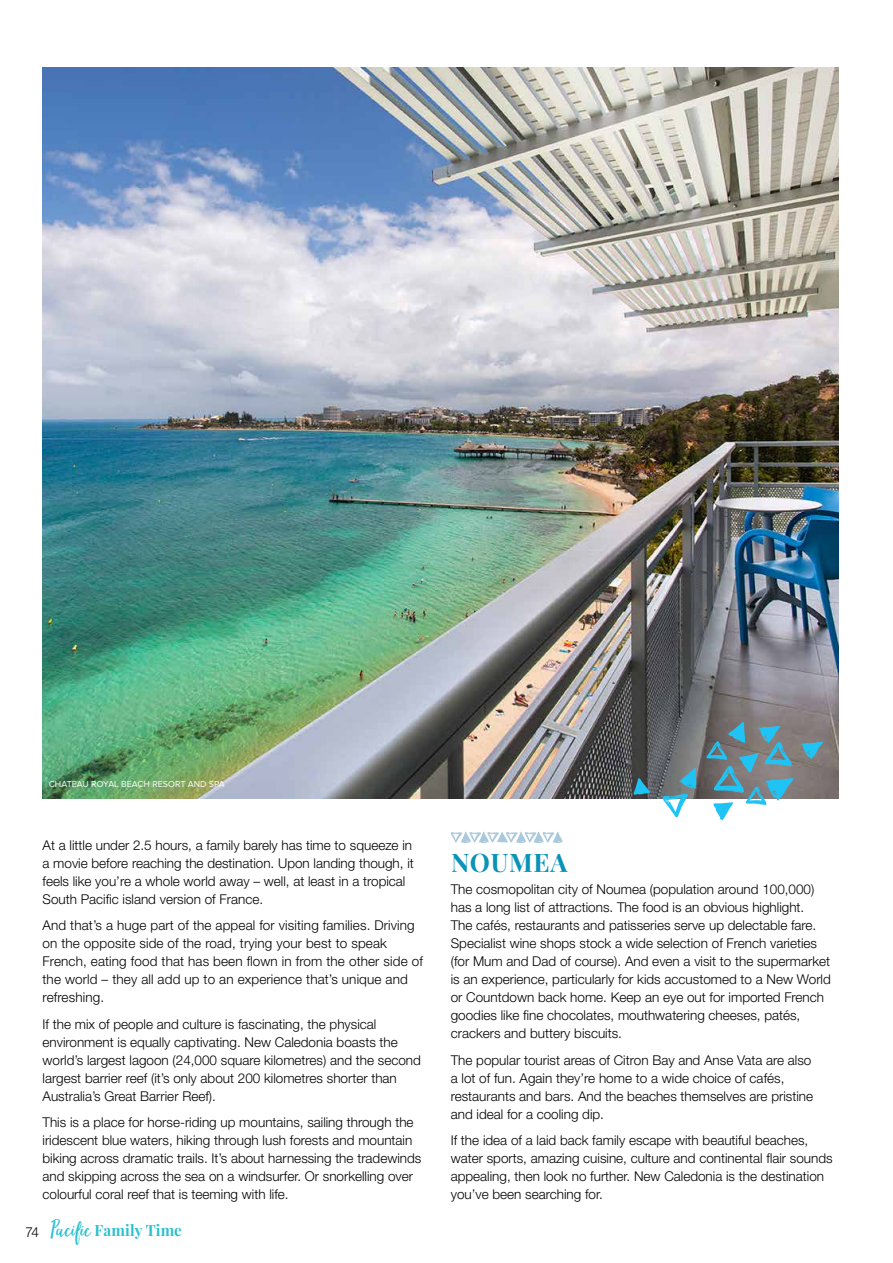
<style>
.page{position:relative;width:893px;height:1263px;background:#fff}
.page>*{position:absolute;margin:0;border:0;box-sizing:border-box;transform-origin:0 0}
.t1{font:700 25.5px "Playfair Display";letter-spacing:.03em;color:#0a93b7}
.t2{font:700 15.45px "Playfair Display";letter-spacing:.01em;color:#28c0d0}
.t3{font:300 13.5px/18px "Helvetica Neue LT Std";color:#000}
.t4{font:9px "Proxima Nova";color:#fff}
.s1{font-family:"Hello Beautiful";font-weight:400;font-size:27.75px}
</style>
<div class="page">
<svg style="left:451px;top:831px;width:112px;height:12px"></svg>
<img style="left:43px;top:67px;width:795px;height:731px">
<svg style="left:801px;top:742px;width:22px;height:17px"></svg>
<svg style="left:706px;top:722px;width:87px;height:99px"></svg>
<svg style="left:663px;top:768px;width:33px;height:49px"></svg>
<svg style="left:633px;top:778px;width:17px;height:17px"></svg>
<p class="t4" style="left:49px;top:779px;width:177px">CHATEAU ROYAL BEACH RESORT AND SPA</p>
<p class="t3" style="left:43px;top:835px;width:373px">At a little under 2.5 hours, a family barely has time to squeeze in a movie before reaching the destination. Upon landing though, it feels like you’re a whole world away – well, at least in a tropical South Pacific island version of France.</p>
<p class="t3" style="left:43px;top:916px;width:382px">And that’s a huge part of the appeal for visiting families. Driving on the opposite side of the road, trying your best to speak French, eating food that has been flown in from the other side of the world – they all add up to an experience that’s unique and refreshing.</p>
<p class="t3" style="left:43px;top:1014px;width:380px">If the mix of people and culture is fascinating, the physical environment is equally captivating. New Caledonia boasts the world’s largest lagoon (24,000 square kilometres) and the second largest barrier reef (it’s only about 200 kilometres shorter than Australia’s Great Barrier Reef).</p>
<p class="t3" style="left:43px;top:1113px;width:380px">This is a place for horse-riding up mountains, sailing through the iridescent blue waters, hiking through lush forests and mountain biking across dramatic trails. It’s about harnessing the tradewinds and skipping across the sea on a windsurfer. Or snorkelling over colourful coral reef that is teeming with life.</p>
<p class="t2" style="left:26px;top:1220px;width:158px"><sub>74</sub> <span class="s1">Pacific</span> Family Time</p>
<h1 class="t1" style="left:451px;top:846px;width:118px">NOUMEA</h1>
<p class="t3" style="left:451px;top:880px;width:382px">The cosmopolitan city of Noumea (population around 100,000) has a long list of attractions. The food is an obvious highlight.<br>The cafés, restaurants and patisseries serve up delectable fare.<br>Specialist wine shops stock a wide selection of French varieties (for Mum and Dad of course). And even a visit to the supermarket is an experience, particularly for kids accustomed to a New World or Countdown back home. Keep an eye out for imported French goodies like fine chocolates, mouthwatering cheeses, patés, crackers and buttery biscuits.</p>
<p class="t3" style="left:451px;top:1050px;width:364px">The popular tourist areas of Citron Bay and Anse Vata are also a lot of fun. Again they’re home to a wide choice of cafés, restaurants and bars. And the beaches themselves are pristine and ideal for a cooling dip.</p>
<p class="t3" style="left:451px;top:1131px;width:383px">If the idea of a laid back family escape with beautiful beaches, water sports, amazing cuisine, culture and continental flair sounds appealing, then look no further. New Caledonia is the destination you’ve been searching for.</p>
</div>
